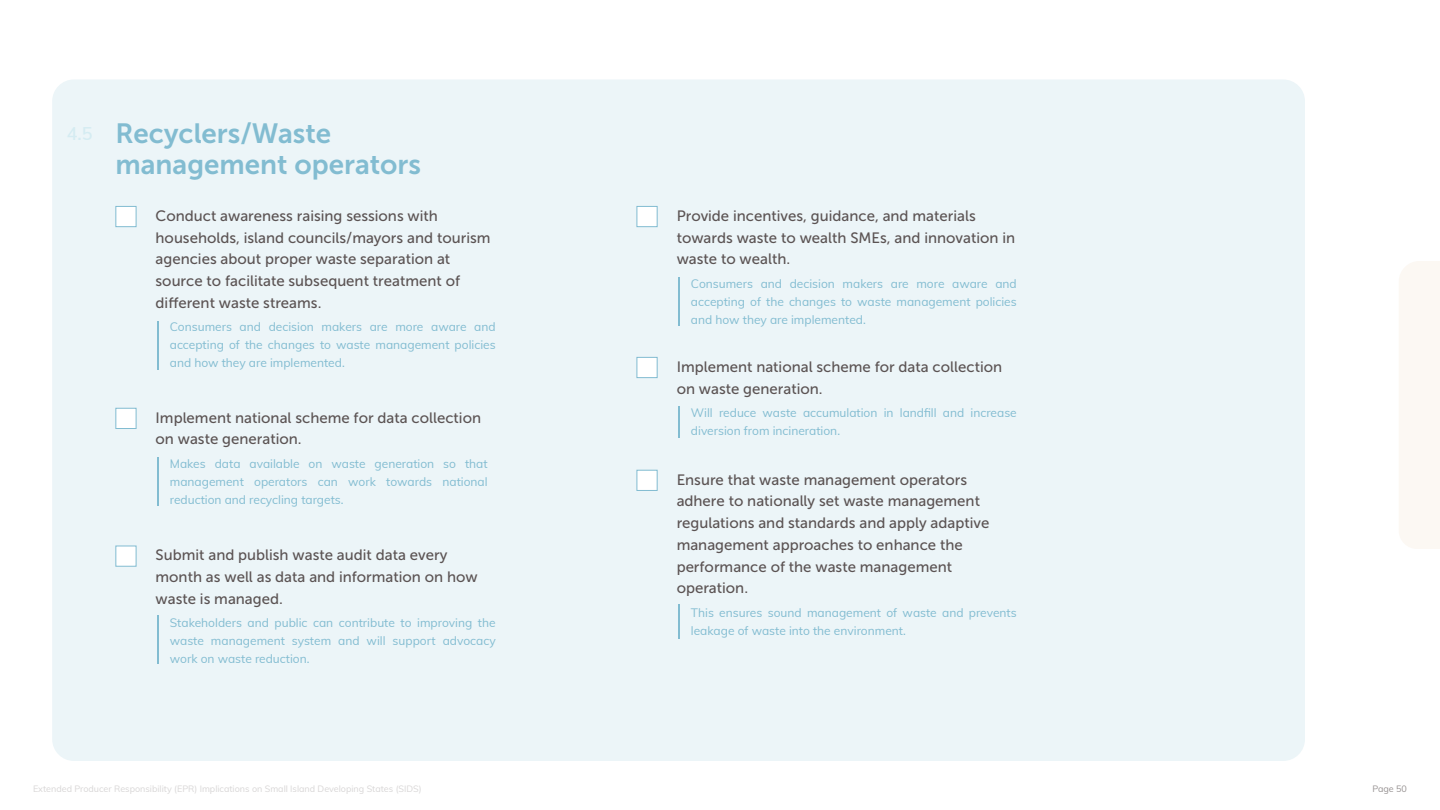
<style>
.page{position:relative;width:1440px;height:810px;background:#fff}
.page>*{position:absolute;margin:0;border:0;box-sizing:border-box;transform-origin:0 0}
.t1{font:27.75px/31.5px "Museo Sans 700";color:#82bcd1}
.t2{font:600 18px "Muli";color:#d5ecf2}
.t3{font:15px/21.8px "Museo Sans 500";color:#5b5353}
.t4{font:12px/18px "Muli";color:#82bcd1;text-align:justify}
.t5{font:9px "Muli";color:#d8d6d6}
.t6{font:9px "Muli";color:#969191}
</style>
<div class="page">
<div style="left:52px;top:79px;width:1253px;height:682px;background:#ecf5f8;border-radius:22px"></div>
<hr style="left:157px;top:321px;width:2px;height:48px;background:#82bcd1">
<hr style="left:679px;top:277px;width:1px;height:49px;background:#82bcd1">
<hr style="left:157px;top:458px;width:2px;height:48px;background:#82bcd1">
<hr style="left:679px;top:407px;width:1px;height:31px;background:#82bcd1">
<hr style="left:157px;top:615px;width:2px;height:49px;background:#82bcd1">
<hr style="left:679px;top:604px;width:1px;height:34px;background:#82bcd1">
<div style="left:115px;top:206px;width:21px;height:21px;background:#fff;border:1px solid #82bcd1"></div>
<div style="left:637px;top:206px;width:21px;height:21px;background:#fff;border:1px solid #82bcd1"></div>
<div style="left:115px;top:408px;width:21px;height:21px;background:#fff;border:1px solid #82bcd1"></div>
<div style="left:637px;top:357px;width:21px;height:21px;background:#fff;border:1px solid #82bcd1"></div>
<div style="left:115px;top:546px;width:21px;height:21px;background:#fff;border:1px solid #82bcd1"></div>
<div style="left:637px;top:470px;width:21px;height:21px;background:#fff;border:1px solid #82bcd1"></div>
<div style="left:1399px;top:261px;width:41px;height:288px;background:#fcf8f3"></div>
<p class="t2" style="left:67px;top:120px;width:27px">4.5</p>
<h1 class="t1" style="left:115px;top:117px;width:307px">Recyclers/Waste management operators</h1>
<p class="t3" style="left:156px;top:205px;width:336px">Conduct awareness raising sessions with households, island councils/mayors and tourism agencies about proper waste separation at source to facilitate subsequent treatment of different waste streams.</p>
<p class="t4" style="left:170px;top:317px;width:327px">Consumers and decision makers are more aware and accepting of the changes to waste management policies and how they are implemented.</p>
<p class="t3" style="left:156px;top:407px;width:327px">Implement national scheme for data collection on waste generation.</p>
<p class="t4" style="left:170px;top:454px;width:319px">Makes data available on waste generation so that management operators can work towards national reduction and recycling targets.</p>
<p class="t3" style="left:156px;top:544px;width:324px">Submit and publish waste audit data every month as well as data and information on how waste is managed.</p>
<p class="t4" style="left:170px;top:613px;width:327px">Stakeholders and public can contribute to improving the waste management system and will support advocacy work on waste reduction.</p>
<p class="t3" style="left:677px;top:205px;width:340px">Provide incentives, guidance, and materials towards waste to wealth SMEs, and innovation in waste to wealth.</p>
<p class="t4" style="left:691px;top:274px;width:327px">Consumers and decision makers are more aware and accepting of the changes to waste management policies and how they are implemented.</p>
<p class="t3" style="left:677px;top:356px;width:327px">Implement national scheme for data collection on waste generation.</p>
<p class="t4" style="left:691px;top:403px;width:327px">Will reduce waste accumulation in landfill and increase diversion from incineration.</p>
<p class="t3" style="left:677px;top:469px;width:314px">Ensure that waste management operators adhere to nationally set waste management regulations and standards and apply adaptive management approaches to enhance the performance of the waste management operation.</p>
<p class="t4" style="left:691px;top:603px;width:327px">This ensures sound management of waste and prevents leakage of waste into the environment.</p>
<p class="t5" style="left:33px;top:782px;width:390px">Extended Producer Responsibility (EPR) Implications on Small Island Developing States (SIDS)</p>
<p class="t6" style="left:1372px;top:782px;width:36px">Page 50</p>
</div>
